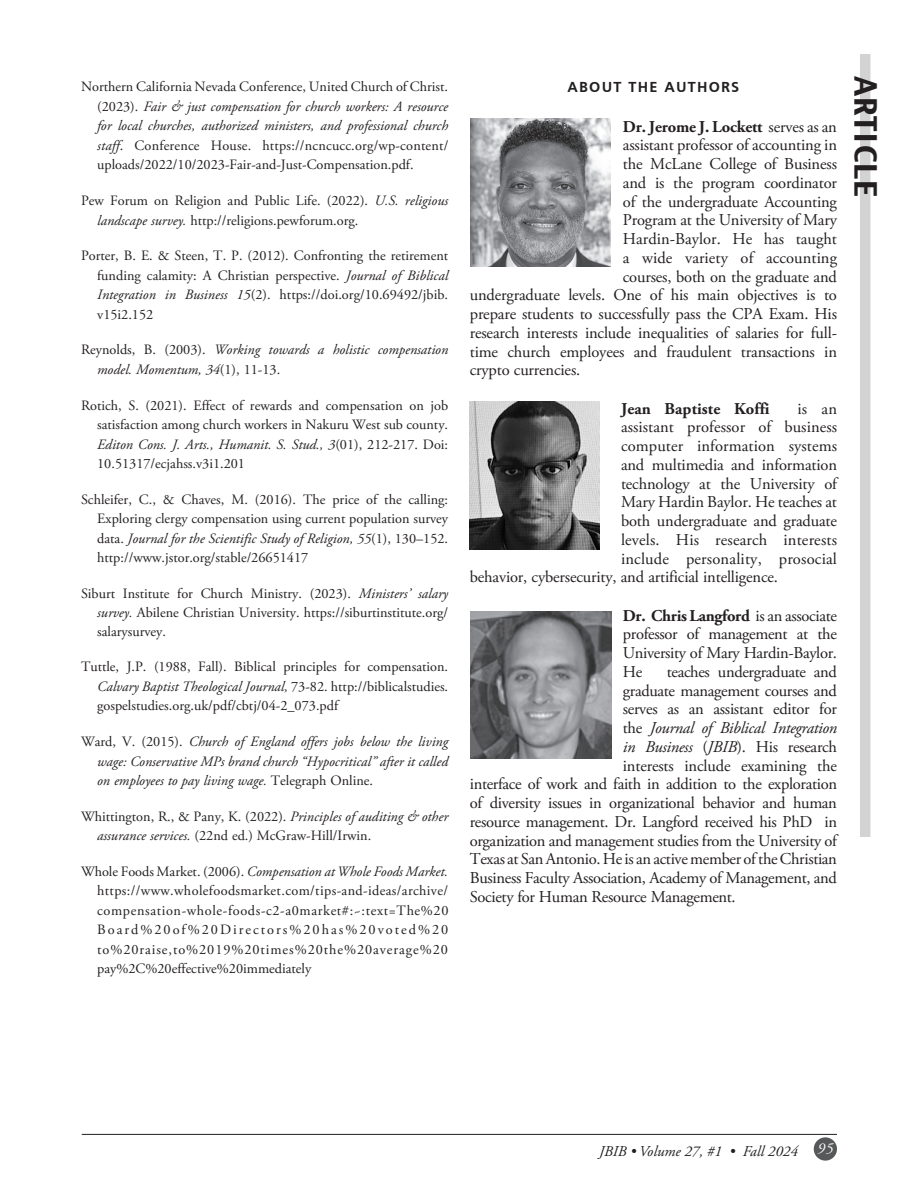
<style>
.page{position:relative;width:918px;height:1188px;background:#fff}
.page>*{position:absolute;margin:0;border:0;box-sizing:border-box;transform-origin:0 0}
.t1{font:30px "Charcoal CY";letter-spacing:.03em;color:#231f20}
.t2{font:16.5px/18.8px "Adobe Garamond Pro";letter-spacing:-.01em;color:#231f20;text-align:justify}
.t3{font:italic 16.5px "Adobe Garamond Pro";letter-spacing:-.02em;color:#231f20}
.t4{font:16.5px "Adobe Garamond Pro";letter-spacing:.01em;color:#231f20}
.t5{font:700 16.5px "Adobe Garamond Pro";letter-spacing:.005em;color:#231f20}
.t6{font:italic 15px "Adobe Garamond Pro";color:#231f20}
.t7{font:700 15px "Frutiger";letter-spacing:.08em;color:#231f20}
.t8{font:italic 15px "Adobe Garamond Pro";color:#fff}
.t9{font:14.25px/19.5px "Adobe Garamond Pro";color:#231f20;text-align:justify}
.t10{font:italic 14.25px/19.5px "Adobe Garamond Pro";color:#231f20}
.s1{font-style:italic}
.s2{font-style:normal}
.s3{font-weight:400}
.s4{font-weight:700}
</style>
<div class="page">
<div style="left:860px;top:54px;width:10px;height:783px;background:#d3d3d3"></div>
<hr style="left:82px;top:1134px;width:755px;height:1px;background:#231f20">
<div style="left:814px;top:1137px;width:23px;height:24px;background:#57585a;border-radius:50%"></div>
<img style="left:471px;top:119px;width:140px;height:148px">
<img style="left:469px;top:402px;width:130px;height:148px">
<img style="left:471px;top:611px;width:140px;height:148px">
<p class="t9" style="left:97px;top:78px;width:353px;text-indent:-16px">Northern California Nevada Conference, United Church of Christ. (2023). <span class="s1">Fair &amp; just compensation for church workers: A resource for local churches, authorized ministers, and professional church staff</span>. Conference House. https://ncncucc.org/wp-content/ uploads/2022/10/2023-Fair-and-Just-Compensation.pdf.</p>
<p class="t9" style="left:97px;top:191px;width:353px;text-indent:-16px">Pew Forum on Religion and Public Life. (2022). <span class="s1">U.S. religious landscape survey.</span> http://religions.pewforum.org.</p>
<p class="t9" style="left:97px;top:246px;width:353px;text-indent:-16px">Porter, B. E. &amp; Steen, T. P. (2012). Confronting the retirement funding calamity: A Christian perspective. <span class="s1">Journal of Biblical Integration in Business 15</span>(2). https://doi.org/10.69492/jbib. v15i2.152</p>
<p class="t10" style="left:97px;top:341px;width:353px;text-indent:-16px"><span class="s2">Reynolds, B. (2003).</span> Working towards a holistic compensation model. Momentum, 34<span class="s2">(1), 11-13.</span></p>
<p class="t9" style="left:97px;top:396px;width:353px;text-indent:-16px">Rotich, S. (2021). Effect of rewards and compensation on job satisfaction among church workers in Nakuru West sub county.<br><span class="s1">Editon Cons. J. Arts., Humanit. S. Stud., 3</span>(01), 212-217. Doi:<br>10.51317/ecjahss.v3i1.201</p>
<p class="t9" style="left:97px;top:490px;width:353px;text-indent:-16px">Schleifer, C., &amp; Chaves, M. (2016). The price of the calling:<br>Exploring clergy compensation using current population survey data. <span class="s1">Journal for the Scientific Study of Religion, 55</span>(1), 130–152. http://www.jstor.org/stable/26651417</p>
<p class="t9" style="left:97px;top:584px;width:353px;line-height:19px;text-indent:-16px">Siburt Institute for Church Ministry. (2023). <span class="s1">Ministers’ salary survey.</span> Abilene Christian University. https://siburtinstitute.org/ salarysurvey.</p>
<p class="t9" style="left:97px;top:658px;width:353px;text-indent:-16px">Tuttle, J.P. (1988, Fall). Biblical principles for compensation.<br><span class="s1">Calvary Baptist Theological Journal,</span> 73-82. http://biblicalstudies. gospelstudies.org.uk/pdf/cbtj/04-2_073.pdf</p>
<p class="t10" style="left:97px;top:732px;width:353px;text-align:justify;text-indent:-16px"><span class="s2">Ward, V. (2015).</span> Church of England offers jobs below the living wage: Conservative MPs brand church “Hypocritical” after it called on employees to pay living wage. <span class="s2">Telegraph Online.</span></p>
<p class="t9" style="left:97px;top:807px;width:353px;text-indent:-16px">Whittington, R., &amp; Pany, K. (2022). <span class="s1">Principles of auditing &amp; other assurance services.</span> (22nd ed.) McGraw-Hill/Irwin.</p>
<p class="t9" style="left:97px;top:862px;width:353px;text-indent:-16px">Whole Foods Market. (2006). <span class="s1">Compensation at Whole Foods Market. </span>https://www.wholefoodsmarket.com/tips-and-ideas/archive/ compensation-whole-foods-c2-a0market#:~:text=The%20<br>Board%20of%20Directors%20has%20voted%20 to%20raise,to%2019%20times%20the%20average%20 pay%2C%20effective%20immediately</p>
<p class="t7" style="left:567px;top:78px;width:173px">ABOUT THE AUTHORS</p>
<p class="t5" style="left:623px;top:117px;width:216px">Dr. Jerome J. Lockett <span class="s3">serves as an</span></p>
<p class="t2" style="left:623px;top:136px;width:216px">assistant professor of accounting in</p>
<p class="t2" style="left:623px;top:155px;width:216px">the McLane College of Business</p>
<p class="t2" style="left:623px;top:174px;width:216px">and is the program coordinator</p>
<p class="t2" style="left:623px;top:193px;width:216px">of the undergraduate Accounting</p>
<p class="t2" style="left:623px;top:211px;width:216px">Program at the University of Mary</p>
<p class="t2" style="left:623px;top:230px;width:216px">Hardin-Baylor. He has taught</p>
<p class="t2" style="left:623px;top:249px;width:216px">a wide variety of accounting</p>
<p class="t2" style="left:623px;top:268px;width:216px">courses, both on the graduate and</p>
<p class="t2" style="left:470px;top:286px;width:369px">undergraduate levels. One of his main objectives is to</p>
<p class="t2" style="left:470px;top:305px;width:369px">prepare students to successfully pass the CPA Exam. His</p>
<p class="t2" style="left:470px;top:324px;width:369px">research interests include inequalities of salaries for full-</p>
<p class="t2" style="left:470px;top:343px;width:369px">time church employees and fraudulent transactions in</p>
<p class="t2" style="left:470px;top:361px;width:112px">crypto currencies.</p>
<p class="t5" style="left:621px;top:399px;width:150px">Jean Baptiste Koffi</p>
<p class="t2" style="left:798px;top:400px;width:41px">is an</p>
<p class="t2" style="left:621px;top:418px;width:218px">assistant professor of business</p>
<p class="t2" style="left:621px;top:437px;width:218px">computer information systems</p>
<p class="t2" style="left:621px;top:456px;width:218px">and multimedia and information</p>
<p class="t2" style="left:621px;top:475px;width:218px">technology at the University of</p>
<p class="t2" style="left:621px;top:493px;width:217px">Mary Hardin Baylor. He teaches at</p>
<p class="t2" style="left:621px;top:512px;width:218px">both undergraduate and graduate</p>
<p class="t4" style="left:621px;top:530px;width:218px">levels. His research interests</p>
<p class="t4" style="left:621px;top:548px;width:218px">include personality, prosocial</p>
<p class="t2" style="left:470px;top:568px;width:310px">behavior, cybersecurity, and artificial intelligence.</p>
<p class="t2" style="left:623px;top:607px;width:216px"><span class="s4">Dr. Chris Langford</span> is an associate professor of management at the University of Mary Hardin-Baylor.<br>He</p>
<p class="t2" style="left:667px;top:663px;width:172px">teaches undergraduate and</p>
<p class="t2" style="left:623px;top:682px;width:216px">graduate management courses and</p>
<p class="t2" style="left:623px;top:700px;width:216px">serves as an assistant editor for</p>
<p class="t3" style="left:623px;top:718px;width:216px"><span class="s2">the</span> Journal of Biblical Integration</p>
<p class="t3" style="left:623px;top:737px;width:216px">in Business <span class="s2">(</span>JBIB<span class="s2">). His research</span></p>
<p class="t2" style="left:623px;top:757px;width:216px">interests include examining the</p>
<p class="t2" style="left:470px;top:775px;width:369px">interface of work and faith in addition to the exploration</p>
<p class="t2" style="left:470px;top:794px;width:369px">of diversity issues in organizational behavior and human</p>
<p class="t2" style="left:470px;top:813px;width:369px">resource management. Dr. Langford received his PhD in</p>
<p class="t2" style="left:470px;top:832px;width:369px">organization and management studies from the University of</p>
<p class="t2" style="left:470px;top:850px;width:369px">Texas at San Antonio. He is an active member of the Christian</p>
<p class="t2" style="left:470px;top:869px;width:369px">Business Faculty Association, Academy of Management, and</p>
<p class="t2" style="left:470px;top:888px;width:267px">Society for Human Resource Management.</p>
<p class="t1" style="left:883px;top:76px;width:123px;rotate:90deg">ARTICLE</p>
<p class="t6" style="left:599px;top:1143px;width:200px">JBIB • Volume 27, #1 • Fall 2024</p>
<p class="t8" style="left:818px;top:1139px;width:17px">95</p>
</div>
